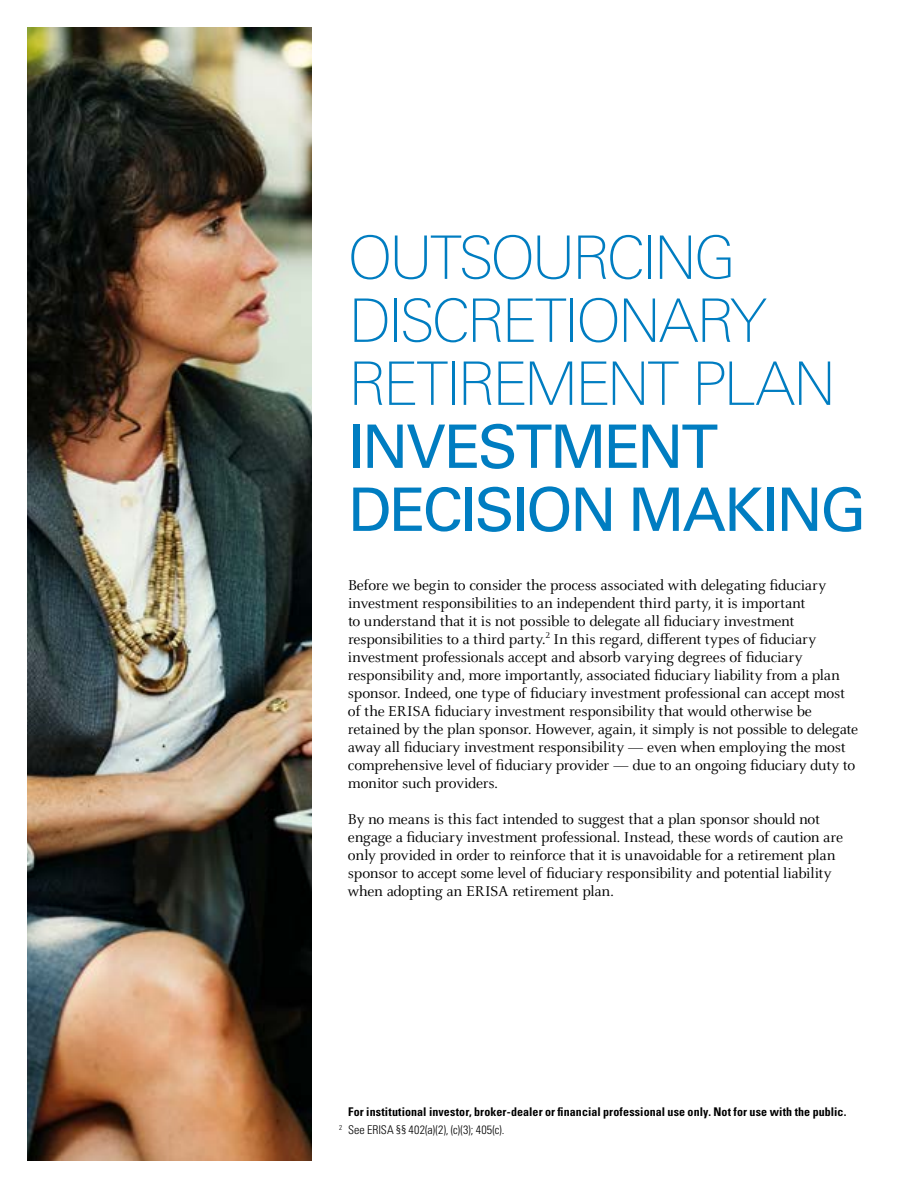
<style>
.page{position:relative;width:918px;height:1188px;background:#fff}
.page>*{position:absolute;margin:0;border:0;box-sizing:border-box;transform-origin:0 0}
.t1{font:100 60px/63px "Linotype Univers 230";letter-spacing:-.05em;color:#007dc1}
.t2{font:60px/63px "Univers LT Std";letter-spacing:-.04em;color:#007dc1}
.t3{font:15.75px/18px "Celeste OT";letter-spacing:-.02em;color:#000}
.t4{font:700 condensed 12px/18px "Univers LT Std";letter-spacing:.005em;color:#000}
.s1{font-weight:300}
</style>
<div class="page">
<img style="left:27px;top:27px;width:285px;height:1134px">
<h1 class="t1" style="left:348px;top:226px;width:490px">OUTSOURCING<br>DISCRETIONARY<br>RETIREMENT PLAN</h1>
<h1 class="t2" style="left:348px;top:415px;width:520px">INVESTMENT<br>DECISION MAKING</h1>
<p class="t3" style="left:348px;top:576px;width:512px">Before we begin to consider the process associated with delegating fiduciary investment responsibilities to an independent third party, it is important<br>to understand that it is not possible to delegate all fiduciary investment responsibilities to a third party.<sup>2</sup> In this regard, different types of fiduciary investment professionals accept and absorb varying degrees of fiduciary responsibility and, more importantly, associated fiduciary liability from a plan sponsor. Indeed, one type of fiduciary investment professional can accept most of the ERISA fiduciary investment responsibility that would otherwise be retained by the plan sponsor. However, again, it simply is not possible to delegate away all fiduciary investment responsibility — even when employing the most comprehensive level of fiduciary provider — due to an ongoing fiduciary duty to monitor such providers.</p>
<p class="t3" style="left:348px;top:810px;width:497px">By no means is this fact intended to suggest that a plan sponsor should not engage a fiduciary investment professional. Instead, these words of caution are only provided in order to reinforce that it is unavoidable for a retirement plan sponsor to accept some level of fiduciary responsibility and potential liability when adopting an ERISA retirement plan.</p>
<p class="t4" style="left:339px;top:1103px;width:509px;text-indent:9px">For institutional investor, broker-dealer or financial professional use only. Not for use with the public.<br><sup>2</sup> <span class="s1">See ERISA §§ 402(a)(2), (c)(3); 405(c).</span></p>
</div>
